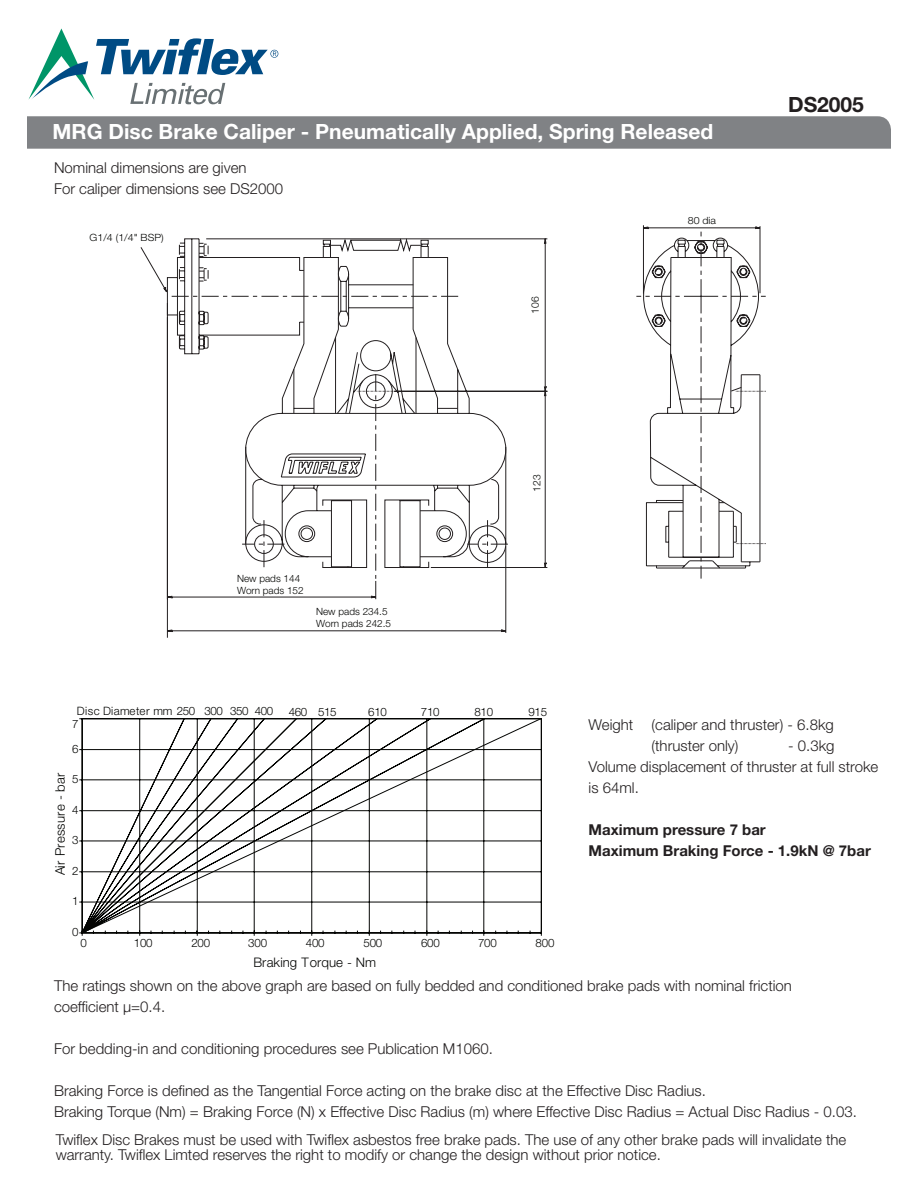
<style>
.page{position:relative;width:918px;height:1188px;background:#fff}
.page>*{position:absolute;margin:0;border:0;box-sizing:border-box;transform-origin:0 0}
.t1{font:700 21px "Helvetica Neue LT Std";color:#fff}
.t2{font:700 21px "Helvetica Neue LT Std";color:#231f20}
.t3{font:300 15px/21px "Helvetica Neue LT Std";color:#231f20}
.t4{font:700 15px "Helvetica Neue LT Std";color:#231f20}
.t5{font:300 13.2px "Helvetica Neue LT Std";letter-spacing:-.005em;color:#040503}
.t6{font:300 11.55px "Helvetica Neue LT Std";letter-spacing:-.015em;color:#040503}
.t7{font:300 10.2px "Helvetica Neue LT Std";color:#040503}
.t8{font:300 10.05px/12.1px "Helvetica Neue LT Std";color:#040503}
.t9{font:300 10.05px "Helvetica Neue LT Std";color:#040503;scale:1.07 1}
</style>
<div class="page">
<svg style="left:28px;top:28px;width:250px;height:76px"></svg>
<div style="left:27px;top:116px;width:864px;height:33px;background:#808285"></div>
<svg style="left:167px;top:238px;width:380px;height:400px"></svg>
<svg style="left:636px;top:225px;width:130px;height:354px"></svg>
<svg style="left:140px;top:246px;width:318px;height:51px"></svg>
<svg style="left:79px;top:718px;width:463px;height:218px"></svg>
<svg style="left:82px;top:719px;width:460px;height:214px"></svg>
<p class="t1" style="left:52px;top:118px;width:662px">MRG Disc Brake Caliper - Pneumatically Applied, Spring Released</p>
<p class="t3" style="left:54px;top:157px;width:194px">Nominal dimensions are given</p>
<p class="t3" style="left:54px;top:178px;width:231px">For caliper dimensions see DS2000</p>
<p class="t9" style="left:90px;top:231px;width:71px">G1/4 (1/4" BSP)</p>
<p class="t8" style="left:237px;top:573px;width:68px">New pads 144<br>Worn pads 152</p>
<p class="t8" style="left:316px;top:605px;width:77px">New pads 234.5<br>Worn pads 242.5</p>
<p class="t7" style="left:529px;top:314px;width:19px;rotate:-90deg">601</p>
<p class="t7" style="left:531px;top:492px;width:19px;rotate:-90deg">321</p>
<p class="t6" style="left:77px;top:704px;width:198px">Disc Diameter mm 250 300 350 400</p>
<p class="t6" style="left:289px;top:705px;width:49px">460 515</p>
<p class="t6" style="left:368px;top:705px;width:20px">610</p>
<p class="t6" style="left:421px;top:705px;width:20px">710</p>
<p class="t6" style="left:474px;top:705px;width:20px">810</p>
<p class="t6" style="left:528px;top:705px;width:20px">915</p>
<p class="t9" style="left:688px;top:214px;width:28px">80 dia</p>
<p class="t2" style="left:788px;top:91px;width:77px">DS2005</p>
<p class="t6" style="left:72px;top:717px;width:8px">7</p>
<p class="t6" style="left:72px;top:742px;width:8px">6</p>
<p class="t5" style="left:52px;top:875px;width:104px;rotate:-90deg">r iA P erusser - rab</p>
<p class="t6" style="left:72px;top:772px;width:8px">5</p>
<p class="t6" style="left:72px;top:803px;width:8px">4</p>
<p class="t6" style="left:72px;top:833px;width:8px">3</p>
<p class="t6" style="left:72px;top:864px;width:8px">2</p>
<p class="t6" style="left:72px;top:894px;width:8px">1</p>
<p class="t6" style="left:72px;top:925px;width:8px">0</p>
<p class="t6" style="left:80px;top:936px;width:8px">0</p>
<p class="t6" style="left:134px;top:936px;width:20px">100</p>
<p class="t6" style="left:191px;top:936px;width:20px">200</p>
<p class="t6" style="left:248px;top:936px;width:20px">300</p>
<p class="t6" style="left:306px;top:936px;width:20px">400</p>
<p class="t6" style="left:363px;top:936px;width:20px">500</p>
<p class="t6" style="left:421px;top:936px;width:20px">600</p>
<p class="t6" style="left:478px;top:936px;width:20px">700</p>
<p class="t6" style="left:536px;top:936px;width:20px">800</p>
<p class="t5" style="left:254px;top:955px;width:124px">Braking Torque - Nm</p>
<p class="t3" style="left:589px;top:714px;width:247px">Weight (caliper and thruster) - 6.8kg</p>
<p class="t3" style="left:652px;top:735px;width:88px">(thruster only)</p>
<p class="t3" style="left:788px;top:735px;width:48px">- 0.3kg</p>
<p class="t3" style="left:589px;top:756px;width:291px">Volume displacement of thruster at full stroke is 64ml.</p>
<p class="t4" style="left:589px;top:820px;width:179px">Maximum pressure 7 bar</p>
<p class="t4" style="left:589px;top:841px;width:284px">Maximum Braking Force - 1.9kN @ 7bar</p>
<p class="t3" style="left:54px;top:975px;width:739px">The ratings shown on the above graph are based on fully bedded and conditioned brake pads with nominal friction</p>
<p class="t3" style="left:54px;top:996px;width:113px">coefficient µ=0.4.</p>
<p class="t3" style="left:54px;top:1038px;width:441px">For bedding-in and conditioning procedures see Publication M1060.</p>
<p class="t3" style="left:54px;top:1080px;width:653px">Braking Force is defined as the Tangential Force acting on the brake disc at the Effective Disc Radius.</p>
<p class="t3" style="left:54px;top:1101px;width:804px">Braking Torque (Nm) = Braking Force (N) x Effective Disc Radius (m) where Effective Disc Radius = Actual Disc Radius - 0.03.</p>
<p class="t3" style="left:56px;top:1132px;width:792px;line-height:15px">Twiflex Disc Brakes must be used with Twiflex asbestos free brake pads. The use of any other brake pads will invalidate the warranty. Twiflex Limted reserves the right to modify or change the design without prior notice.</p>
</div>
